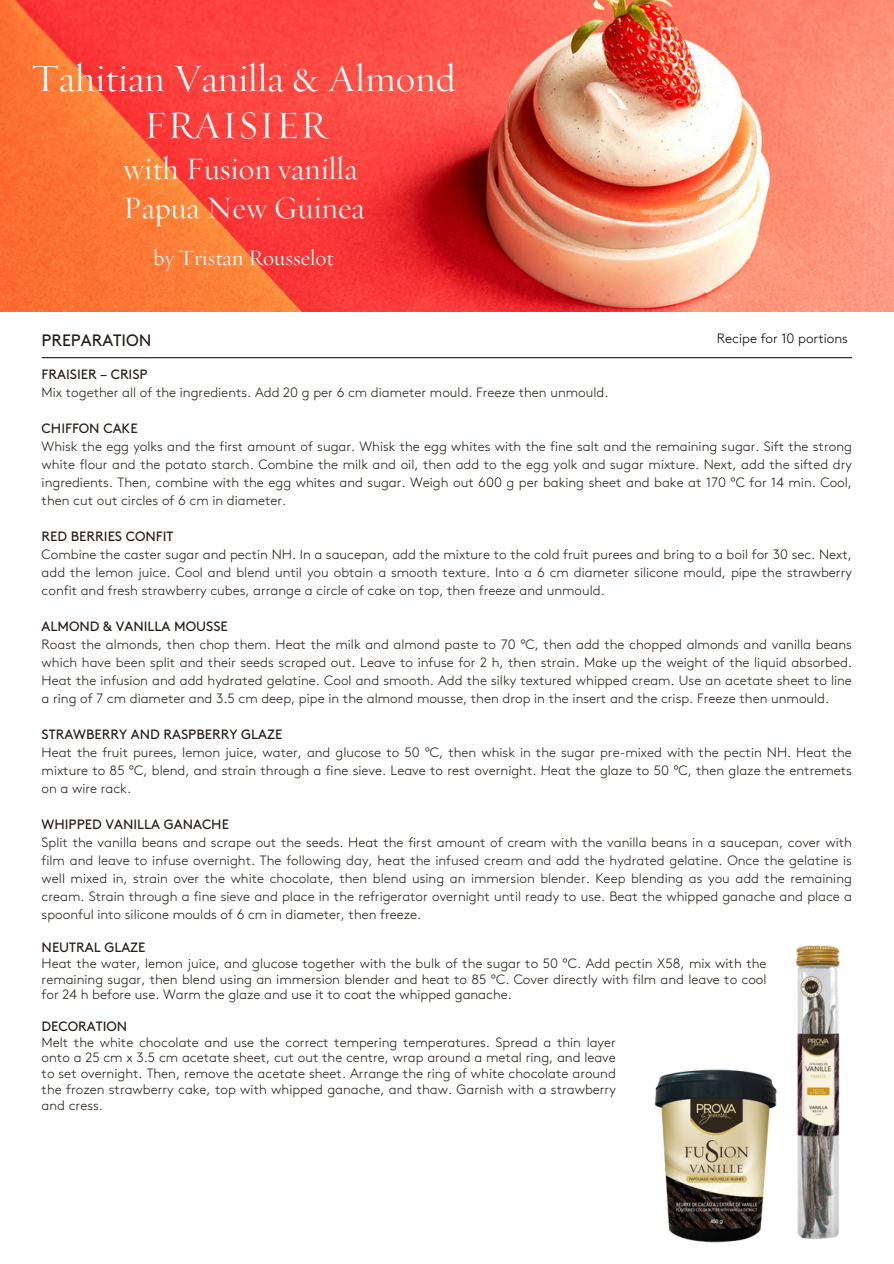
<style>
.page{position:relative;width:894px;height:1264px;background:#fff}
.page>*{position:absolute;margin:0;border:0;box-sizing:border-box;transform-origin:0 0}
.t1{font:39.9px/47.5px "Requiem Fine HTF Roman";color:#fff;text-align:center}
.t2{font:32.1px/38.4px "Requiem Fine HTF Roman";color:#fff}
.t3{font:22.65px "Requiem Fine HTF Roman";color:#fff}
.t4{font:16.5px "Brown";color:#281b18}
.t5{font:300 13.5px/18px "Brown";color:#281b18;text-align:justify}
.t6{font:13.5px "Brown";color:#281b18}
.t7{font:300 13.5px "Brown";color:#000}
</style>
<div class="page">
<hr style="left:42px;top:357px;width:809px;height:1px;background:#281b18">
<img style="left:796px;top:945px;width:44px;height:294px">
<img style="left:654px;top:1060px;width:156px;height:183px">
<img style="left:0;top:0;width:893px;height:312px">
<p class="t1" style="left:31px;top:56px;width:426px">Tahitian Vanilla &amp; Almond<br>FRAISIER</p>
<p class="t2" style="left:123px;top:151px;width:243px">with Fusion vanilla<br>Papua New Guinea</p>
<p class="t3" style="left:153px;top:245px;width:182px">by Tristan Rousselot</p>
<p class="t7" style="left:716px;top:332px;width:132px">Recipe for 10 portions</p>
<p class="t4" style="left:42px;top:333px;width:111px">PREPARATION</p>
<h1 class="t6" style="left:42px;top:368px;width:108px">FRAISIER – CRISP</h1>
<h3 class="t5" style="left:42px;top:384px;width:568px">Mix together all of the ingredients. Add 20 g per 6 cm diameter mould. Freeze then unmould.</h3>
<h5 class="t6" style="left:42px;top:422px;width:97px">CHIFFON CAKE</h5>
<p class="t5" style="left:42px;top:438px;width:811px">Whisk the egg yolks and the first amount of sugar. Whisk the egg whites with the fine salt and the remaining sugar. Sift the strong white flour and the potato starch. Combine the milk and oil, then add to the egg yolk and sugar mixture. Next, add the sifted dry ingredients. Then, combine with the egg whites and sugar. Weigh out 600 g per baking sheet and bake at 170 °C for 14 min. Cool, then cut out circles of 6 cm in diameter.</p>
<p class="t6" style="left:42px;top:530px;width:133px">RED BERRIES CONFIT</p>
<p class="t5" style="left:42px;top:546px;width:811px">Combine the caster sugar and pectin NH. In a saucepan, add the mixture to the cold fruit purees and bring to a boil for 30 sec. Next, add the lemon juice. Cool and blend until you obtain a smooth texture. Into a 6 cm diameter silicone mould, pipe the strawberry confit and fresh strawberry cubes, arrange a circle of cake on top, then freeze and unmould.</p>
<p class="t6" style="left:42px;top:620px;width:188px">ALMOND &amp; VANILLA MOUSSE</p>
<p class="t5" style="left:42px;top:636px;width:811px">Roast the almonds, then chop them. Heat the milk and almond paste to 70 °C, then add the chopped almonds and vanilla beans which have been split and their seeds scraped out. Leave to infuse for 2 h, then strain. Make up the weight of the liquid absorbed.<br>Heat the infusion and add hydrated gelatine. Cool and smooth. Add the silky textured whipped cream. Use an acetate sheet to line a ring of 7 cm diameter and 3.5 cm deep, pipe in the almond mousse, then drop in the insert and the crisp. Freeze then unmould.</p>
<p class="t6" style="left:42px;top:728px;width:242px">STRAWBERRY AND RASPBERRY GLAZE</p>
<p class="t5" style="left:42px;top:744px;width:811px">Heat the fruit purees, lemon juice, water, and glucose to 50 °C, then whisk in the sugar pre-mixed with the pectin NH. Heat the mixture to 85 °C, blend, and strain through a fine sieve. Leave to rest overnight. Heat the glaze to 50 °C, then glaze the entremets on a wire rack.</p>
<p class="t6" style="left:42px;top:818px;width:189px">WHIPPED VANILLA GANACHE</p>
<p class="t5" style="left:42px;top:834px;width:811px">Split the vanilla beans and scrape out the seeds. Heat the first amount of cream with the vanilla beans in a saucepan, cover with film and leave to infuse overnight. The following day, heat the infused cream and add the hydrated gelatine. Once the gelatine is well mixed in, strain over the white chocolate, then blend using an immersion blender. Keep blending as you add the remaining cream. Strain through a fine sieve and place in the refrigerator overnight until ready to use. Beat the whipped ganache and place a spoonful into silicone moulds of 6 cm in diameter, then freeze.</p>
<p class="t6" style="left:42px;top:941px;width:105px">NEUTRAL GLAZE</p>
<p class="t5" style="left:42px;top:956px;width:726px;line-height:15.8px">Heat the water, lemon juice, and glucose together with the bulk of the sugar to 50 °C. Add pectin X58, mix with the remaining sugar, then blend using an immersion blender and heat to 85 °C. Cover directly with film and leave to cool for 24 h before use. Warm the glaze and use it to coat the whipped ganache.</p>
<p class="t6" style="left:42px;top:1020px;width:87px">DECORATION</p>
<p class="t5" style="left:42px;top:1034px;width:575px;line-height:15.8px">Melt the white chocolate and use the correct tempering temperatures. Spread a thin layer onto a 25 cm x 3.5 cm acetate sheet, cut out the centre, wrap around a metal ring, and leave to set overnight. Then, remove the acetate sheet. Arrange the ring of white chocolate around the frozen strawberry cake, top with whipped ganache, and thaw. Garnish with a strawberry and cress.</p>
</div>
